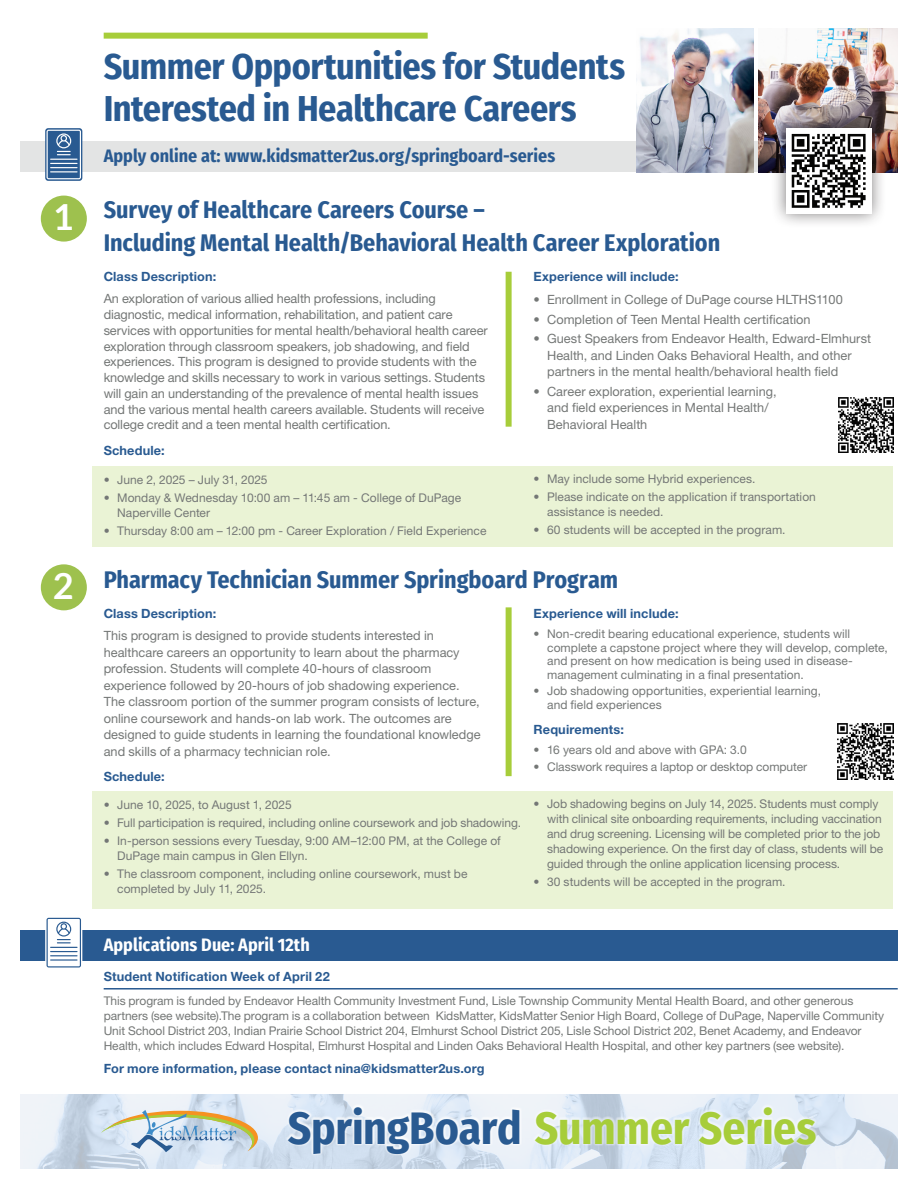
<style>
.page{position:relative;width:918px;height:1188px;background:#fff}
.page>*{position:absolute;margin:0;border:0;box-sizing:border-box;transform-origin:0 0}
.t1{font:700 45.45px "Fira Sans Condensed";letter-spacing:-.005em;color:#a7cd3a}
.t2{font:700 36px/42px "Fira Sans Condensed";letter-spacing:-.015em;color:#295a91}
.t3{font:700 36px "Lato";color:#fff}
.t4{font:700 24px/33px "Fira Sans Condensed";color:#295a91}
.t5{font:700 18px "Fira Sans Condensed";color:#295a91}
.t6{font:700 18px "Fira Sans Condensed";color:#fff}
.t7{font:12.75px/16.5px "Helvetica Neue LT Std";color:#747776}
.t8{font:700 12.75px "Helvetica Neue LT Std";letter-spacing:.01em;color:#295a91}
.t9{font:12px/15px "Helvetica Neue LT Std";letter-spacing:-.005em;color:#747776}
.s1{color:#295a91}
</style>
<div class="page">
<div style="left:93px;top:466px;width:800px;height:81px;background:#eaf3d5"></div>
<div style="left:93px;top:792px;width:800px;height:117px;background:#eaf3d5"></div>
<svg style="left:20px;top:1094px;width:878px;height:74px;background:#dae4f0"></svg>
<div style="left:20px;top:142px;width:878px;height:30px;background:#e3e4e4"></div>
<div style="left:20px;top:930px;width:878px;height:30px;background:#295a91"></div>
<svg style="left:45px;top:128px;width:37px;height:53px"></svg>
<svg style="left:47px;top:130px;width:34px;height:49px;background:#5a80aa"></svg>
<svg style="left:45px;top:916px;width:37px;height:53px"></svg>
<svg style="left:47px;top:918px;width:34px;height:50px"></svg>
<div style="left:285px;top:1104px;width:237px;height:52px;background:#fff;opacity:.75"></div>
<svg style="left:101px;top:1110px;width:157px;height:43px;background:#c8d1ce"></svg>
<div style="left:532px;top:1104px;width:286px;height:43px;background:#fff;opacity:.48"></div>
<div style="left:41px;top:564px;width:46px;height:46px;background:#9ec14e;border-radius:50%"></div>
<div style="left:41px;top:196px;width:46px;height:46px;background:#9ec14e;border-radius:50%"></div>
<div style="left:104px;top:33px;width:324px;height:6px;background:#a7cd3a"></div>
<div style="left:506px;top:272px;width:6px;height:155px;background:#a7cd3a"></div>
<div style="left:506px;top:607px;width:6px;height:169px;background:#a7cd3a"></div>
<hr style="left:104px;top:988px;width:794px;height:2px;background:#295a91">
<img style="left:637px;top:29px;width:117px;height:143px">
<img style="left:758px;top:29px;width:140px;height:143px">
<div style="left:771px;top:113px;width:116px;height:116px;background:#231f20;opacity:.6"></div>
<div style="left:786px;top:128px;width:85px;height:85px;background:#fff"></div>
<svg style="left:791px;top:133px;width:74px;height:75px"></svg>
<svg style="left:792px;top:134px;width:74px;height:74px"></svg>
<img style="left:838px;top:397px;width:56px;height:56px">
<img style="left:838px;top:724px;width:55px;height:55px">
<h2 class="t3" style="left:53px;top:195px;width:22px">1</h2>
<h2 class="t3" style="left:53px;top:563px;width:22px">2</h2>
<h2 class="t2" style="left:104px;top:43px;width:523px">Summer Opportunities for Students<br>Interested in Healthcare Careers</h2>
<h3 class="t5" style="left:104px;top:140px;width:453px">Apply online at: www.kidsmatter2us.org/springboard-series</h3>
<h3 class="t4" style="left:104px;top:192px;width:618px">Survey of Healthcare Careers Course –<br>Including Mental Health/Behavioral Health Career Exploration</h3>
<p class="t8" style="left:104px;top:269px;width:114px">Class Description:</p>
<p class="t8" style="left:534px;top:268px;width:147px">Experience will include:</p>
<p class="t7" style="left:534px;top:291px;width:311px">• Enrollment in College of DuPage course HLTHS1100</p>
<p class="t7" style="left:534px;top:311px;width:279px">• Completion of Teen Mental Health certification</p>
<p class="t7" style="left:547px;top:330px;width:326px;text-indent:-14px">• Guest Speakers from Endeavor Health, Edward-Elmhurst<br>Health, and Linden Oaks Behavioral Health, and other partners in the mental health/behavioral health field</p>
<p class="t7" style="left:547px;top:383px;width:231px;text-indent:-14px">• Career exploration, experiential learning, and field experiences in Mental Health/<br>Behavioral Health</p>
<p class="t7" style="left:104px;top:291px;width:386px;line-height:15.8px">An exploration of various allied health professions, including diagnostic, medical information, rehabilitation, and patient care services with opportunities for mental health/behavioral health career exploration through classroom speakers, job shadowing, and field experiences. This program is designed to provide students with the knowledge and skills necessary to work in various settings. Students will gain an understanding of the prevalence of mental health issues and the various mental health careers available. Students will receive college credit and a teen mental health certification.</p>
<p class="t8" style="left:104px;top:443px;width:63px">Schedule:</p>
<p class="t9" style="left:104px;top:472px;width:165px">• June 2, 2025 – July 31, 2025</p>
<p class="t9" style="left:117px;top:490px;width:346px;text-indent:-14px">• Monday &amp; Wednesday 10:00 am – 11:45 am - College of DuPage<br>Naperville Center</p>
<p class="t9" style="left:104px;top:523px;width:384px">• Thursday 8:00 am – 12:00 pm - Career Exploration / Field Experience</p>
<p class="t9" style="left:534px;top:472px;width:223px">• May include some Hybrid experiences.</p>
<p class="t9" style="left:547px;top:490px;width:270px;text-indent:-14px">• Please indicate on the application if transportation assistance is needed.</p>
<p class="t9" style="left:534px;top:523px;width:254px">• 60 students will be accepted in the program.</p>
<h3 class="t4" style="left:104px;top:561px;width:516px">Pharmacy Technician Summer Springboard Program</h3>
<p class="t8" style="left:104px;top:605px;width:114px">Class Description:</p>
<p class="t7" style="left:104px;top:627px;width:379px">This program is designed to provide students interested in healthcare careers an opportunity to learn about the pharmacy profession. Students will complete 40-hours of classroom experience followed by 20-hours of job shadowing experience.<br>The classroom portion of the summer program consists of lecture, online coursework and hands-on lab work. The outcomes are designed to guide students in learning the foundational knowledge and skills of a pharmacy technician role.</p>
<p class="t8" style="left:534px;top:606px;width:147px">Experience will include:</p>
<p class="t9" style="left:547px;top:627px;width:342px;line-height:13.5px;text-indent:-14px">• Non-credit bearing educational experience, students will complete a capstone project where they will develop, complete, and present on how medication is being used in disease&shy;management culminating in a final presentation.</p>
<p class="t9" style="left:547px;top:684px;width:275px;line-height:13.5px;text-indent:-14px">• Job shadowing opportunities, experiential learning, and field experiences</p>
<p class="t8" style="left:534px;top:721px;width:92px">Requirements:</p>
<p class="t9" style="left:534px;top:742px;width:215px">• 16 years old and above with GPA: 3.0</p>
<p class="t9" style="left:534px;top:759px;width:275px">• Classwork requires a laptop or desktop computer</p>
<p class="t8" style="left:104px;top:769px;width:63px">Schedule:</p>
<p class="t9" style="left:104px;top:798px;width:190px">• June 10, 2025, to August 1, 2025</p>
<p class="t9" style="left:104px;top:816px;width:419px">• Full participation is required, including online coursework and job shadowing.</p>
<p class="t9" style="left:117px;top:834px;width:385px;text-indent:-14px">• In-person sessions every Tuesday, 9:00 AM–12:00 PM, at the College of<br>DuPage main campus in Glen Ellyn.</p>
<p class="t9" style="left:117px;top:867px;width:352px;text-indent:-14px">• The classroom component, including online coursework, must be completed by July 11, 2025.</p>
<p class="t9" style="left:547px;top:796px;width:338px;text-indent:-14px">• Job shadowing begins on July 14, 2025. Students must comply with clinical site onboarding requirements, including vaccination and drug screening. Licensing will be completed prior to the job shadowing experience. On the first day of class, students will be guided through the online application licensing process.</p>
<p class="t9" style="left:534px;top:874px;width:253px">• 30 students will be accepted in the program.</p>
<h3 class="t6" style="left:104px;top:930px;width:208px">Applications Due: April 12th</h3>
<p class="t8" style="left:104px;top:969px;width:228px">Student Notification Week of April 22</p>
<p class="t9" style="left:104px;top:993px;width:782px">This program is funded by Endeavor Health Community Investment Fund, Lisle Township Community Mental Health Board, and other generous partners (see website).The program is a collaboration between KidsMatter, KidsMatter Senior High Board, College of DuPage, Naperville Community Unit School District 203, Indian Prairie School District 204, Elmhurst School District 205, Lisle School District 202, Benet Academy, and Endeavor Health, which includes Edward Hospital, Elmhurst Hospital and Linden Oaks Behavioral Health Hospital, and other key partners (see website).</p>
<p class="t8" style="left:104px;top:1061px;width:383px">For more information, please contact nina@kidsmatter2us.org</p>
<h1 class="t1" style="left:288px;top:1090px;width:530px"><span class="s1">SpringBoard</span> Summer Series</h1>
</div>
